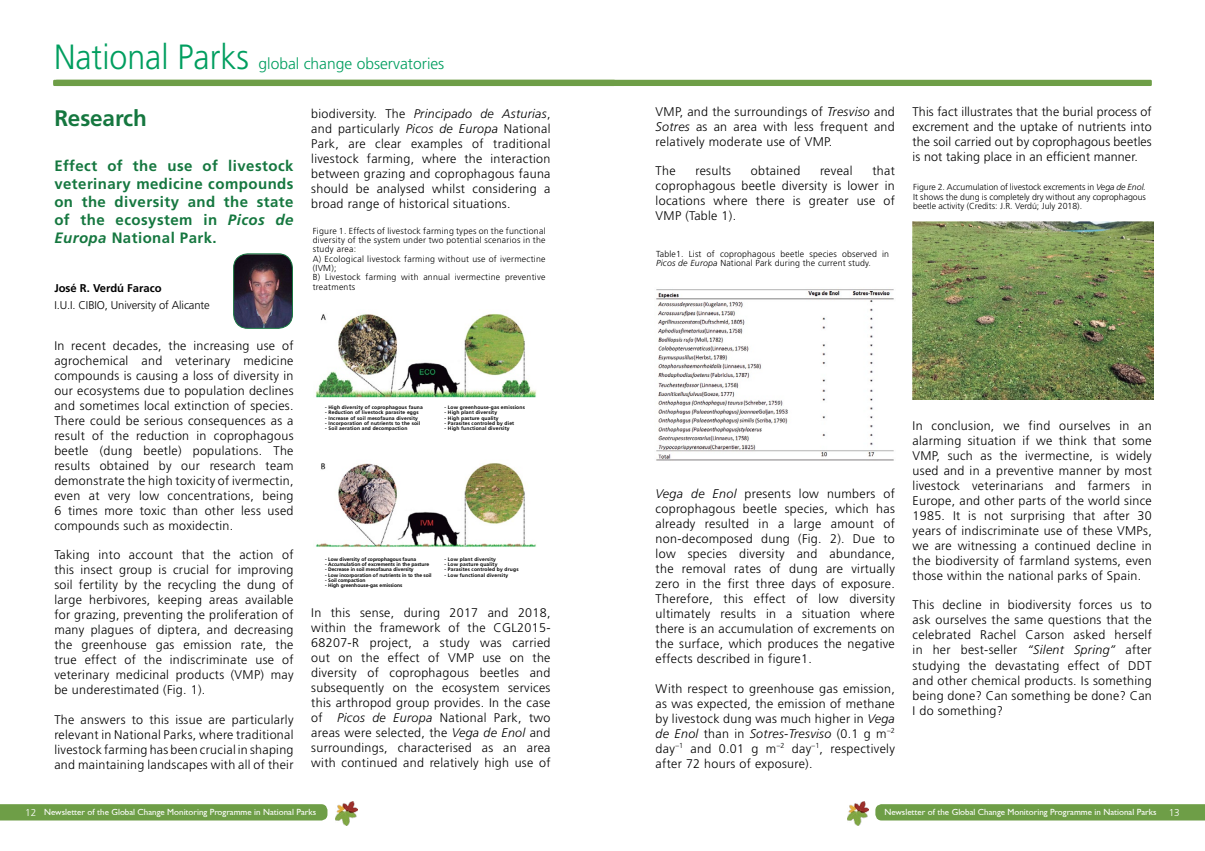
<style>
.page{position:relative;width:1205px;height:851px;background:#fff}
.page>*{position:absolute;margin:0;border:0;box-sizing:border-box;transform-origin:0 0}
.t1{font:300 35px "Frutiger LT Std";color:#009e5f;scale:.92 1}
.t2{font:700 22.5px "Frutiger LT Std";letter-spacing:-.005em;color:#15773f}
.t3{font:300 15.62px "Frutiger LT Std";color:#009e5f}
.t4{font:700 15px/18px "Frutiger LT Std";letter-spacing:.03em;color:#15773f;text-align:justify}
.t5{font:300 12.5px/15px "Frutiger LT Std";letter-spacing:.025em;color:#000;text-align:justify}
.t6{font:300 11.25px "Frutiger LT Std";letter-spacing:-.01em;color:#000}
.t7{font:700 11.25px "Frutiger LT Std";color:#000}
.t8{font:8.88px "Gill Sans";color:#fff}
.t9{font:300 8.75px/9.4px "Frutiger LT Std";letter-spacing:.03em;color:#000}
.t10{font:700 5px "Frutiger LT Std";letter-spacing:.03em;color:#000}
.t11{font:700 5px "Frutiger LT Std";color:#000}
.s1{font-style:italic}
.s2{font-family:"Frutiger LT Std";font-weight:300;font-size:10px}
</style>
<div class="page">
<div style="left:0;top:804px;width:327px;height:16px;background:#6e9e47"></div>
<div style="left:875px;top:804px;width:330px;height:16px;background:#6e9e47"></div>
<img style="left:336px;top:801px;width:21px;height:24px">
<img style="left:847px;top:801px;width:21px;height:24px">
<div style="left:53px;top:80px;width:1099px;height:6px;background:#6e9e47"></div>
<img style="left:234px;top:254px;width:58px;height:74px">
<div style="left:233px;top:253px;width:60px;height:75px;border:1px solid #15773f;border-radius:14px"></div>
<img style="left:316px;top:313px;width:220px;height:84px">
<img style="left:316px;top:463px;width:220px;height:84px">
<img style="left:656px;top:289px;width:238px;height:172px">
<img style="left:912px;top:222px;width:241px;height:177px">
<h1 class="t1" style="left:54px;top:37px;width:213px">National Parks</h1>
<p class="t3" style="left:258px;top:55px;width:187px">global change observatories</p>
<h2 class="t2" style="left:54px;top:104px;width:94px">Research</h2>
<p class="t4" style="left:54px;top:156px;width:241px">Effect of the use of livestock veterinary medicine compounds on the diversity and the state of the ecosystem in <span class="s1">Picos de Europa</span> National Park.</p>
<p class="t7" style="left:54px;top:281px;width:109px">José R. Verdú Faraco</p>
<p class="t6" style="left:54px;top:298px;width:157px">I.U.I. CIBIO, University of Alicante</p>
<p class="t5" style="left:54px;top:338px;width:241px">In recent decades, the increasing use of agrochemical and veterinary medicine compounds is causing a loss of diversity in our ecosystems due to population declines and sometimes local extinction of species.<br>There could be serious consequences as a result of the reduction in coprophagous beetle (dung beetle) populations. The results obtained by our research team demonstrate the high toxicity of ivermectin, even at very low concentrations, being 6 times more toxic than other less used compounds such as moxidectin.</p>
<p class="t5" style="left:54px;top:547px;width:241px">Taking into account that the action of this insect group is crucial for improving soil fertility by the recycling the dung of large herbivores, keeping areas available for grazing, preventing the proliferation of many plagues of diptera, and decreasing the greenhouse gas emission rate, the true effect of the indiscriminate use of veterinary medicinal products (VMP) may be underestimated (Fig. 1).</p>
<p class="t5" style="left:54px;top:711px;width:241px">The answers to this issue are particularly relevant in National Parks, where traditional livestock farming has been crucial in shaping and maintaining landscapes with all of their</p>
<p class="t5" style="left:311px;top:106px;width:241px">biodiversity. The <span class="s1">Principado de Asturias</span>, and particularly <span class="s1">Picos de Europa</span> National Park, are clear examples of traditional livestock farming, where the interaction between grazing and coprophagous fauna should be analysed whilst considering a broad range of historical situations.</p>
<p class="t9" style="left:313px;top:226px;width:234px">Figure 1. Effects of livestock farming types on the functional diversity of the system under two potential scenarios in the study area:<br>A) Ecological livestock farming without use of ivermectine (IVM);<br>B) Livestock farming with annual ivermectine preventive treatments</p>
<p class="t10" style="left:325px;top:404px;width:99px">- High diversity of coprophagous fauna</p>
<p class="t10" style="left:325px;top:409px;width:95px">- Reduction of livestock parasite eggs</p>
<p class="t10" style="left:325px;top:415px;width:94px">- Increase of soil mesofauna diversity</p>
<p class="t10" style="left:325px;top:420px;width:97px">- Incorporation of nutrients to the soil</p>
<p class="t10" style="left:325px;top:425px;width:84px">- Soil aeration and decompaction</p>
<p class="t10" style="left:444px;top:404px;width:82px">- Low greenhouse-gas emissions</p>
<p class="t10" style="left:444px;top:409px;width:54px">- High plant diversity</p>
<p class="t10" style="left:444px;top:415px;width:56px">- High pasture quality</p>
<p class="t10" style="left:444px;top:420px;width:71px">- Parasites controled by diet</p>
<p class="t10" style="left:444px;top:425px;width:67px">- High functional diversity</p>
<p class="t11" style="left:325px;top:556px;width:93px">- Low diversity of coprophagous fauna</p>
<p class="t11" style="left:325px;top:561px;width:105px">- Accumulation of excrements in the pasture</p>
<p class="t11" style="left:325px;top:566px;width:90px">- Decrease in soil mesofauna diversity</p>
<p class="t11" style="left:325px;top:572px;width:108px">- Low incorporation of nutrients in to the soil</p>
<p class="t11" style="left:325px;top:577px;width:42px">- Soil compaction</p>
<p class="t11" style="left:325px;top:582px;width:79px">- High greenhouse-gas emissions</p>
<p class="t10" style="left:444px;top:556px;width:53px">- Low plant diversity</p>
<p class="t10" style="left:444px;top:561px;width:54px">- Low pasture quality</p>
<p class="t10" style="left:444px;top:566px;width:75px">- Parasites controled by drugs</p>
<p class="t10" style="left:444px;top:572px;width:65px">- Low functional diversity</p>
<p class="t5" style="left:311px;top:605px;width:241px">In this sense, during 2017 and 2018, within the framework of the CGL2015- 68207-R project, a study was carried out on the effect of VMP use on the diversity of coprophagous beetles and subsequently on the ecosystem services this arthropod group provides. In the case of <span class="s1">Picos de Europa</span> National Park, two areas were selected, the <span class="s1">Vega de Enol</span> and surroundings, characterised as an area with continued and relatively high use of</p>
<p class="t5" style="left:656px;top:104px;width:241px">VMP, and the surroundings of <span class="s1">Tresviso</span> and <span class="s1">Sotres</span> as an area with less frequent and relatively moderate use of VMP.</p>
<p class="t5" style="left:656px;top:163px;width:22px">The</p>
<p class="t5" style="left:695px;top:163px;width:37px">results</p>
<p class="t5" style="left:751px;top:163px;width:51px">obtained</p>
<p class="t5" style="left:820px;top:163px;width:34px">reveal</p>
<p class="t5" style="left:656px;top:163px;width:241px;text-indent:217px">that coprophagous beetle diversity is lower in locations where there is greater use of VMP (Table 1).</p>
<p class="t9" style="left:656px;top:249px;width:234px">Table1. List of coprophagous beetle species observed in<br><span class="s1">Picos de Europa</span> National Park during the current study.</p>
<p class="t5" style="left:912px;top:104px;width:241px">This fact illustrates that the burial process of excrement and the uptake of nutrients into the soil carried out by coprophagous beetles is not taking place in an efficient manner.</p>
<p class="t9" style="left:913px;top:183px;width:234px;text-align:justify">Figure 2. Accumulation of livestock excrements in <span class="s1">Vega de Enol.<br></span>It shows the dung is completely dry without any coprophagous beetle activity (Credits: J.R. Verdú; July 2018).</p>
<p class="t5" style="left:656px;top:486px;width:241px"><span class="s1">Vega de Enol</span> presents low numbers of coprophagous beetle species, which has already resulted in a large amount of non-decomposed dung (Fig. 2). Due to low species diversity and abundance, the removal rates of dung are virtually zero in the first three days of exposure.<br>Therefore, this effect of low diversity ultimately results in a situation where there is an accumulation of excrements on the surface, which produces the negative effects described in figure1.</p>
<p class="t5" style="left:656px;top:680px;width:241px">With respect to greenhouse gas emission, as was expected, the emission of methane by livestock dung was much higher in <span class="s1">Vega de Enol</span> than in <span class="s1">Sotres-Tresviso</span> (0.1 g m<sup>–2 </sup>day<sup>–1</sup> and 0.01 g m<sup>–2</sup> day<sup>–1</sup>, respectively after 72 hours of exposure).</p>
<p class="t5" style="left:912px;top:418px;width:241px">In conclusion, we find ourselves in an alarming situation if we think that some VMP, such as the ivermectine, is widely used and in a preventive manner by most livestock veterinarians and farmers in Europe, and other parts of the world since 1985. It is not surprising that after 30 years of indiscriminate use of these VMPs, we are witnessing a continued decline in the biodiversity of farmland systems, even those within the national parks of Spain.</p>
<p class="t5" style="left:912px;top:597px;width:241px">This decline in biodiversity forces us to ask ourselves the same questions that the celebrated Rachel Carson asked herself in her best-seller <span class="s1">“Silent Spring”</span> after studying the devastating effect of DDT and other chemical products. Is something being done? Can something be done? Can I do something?</p>
<p class="t8" style="left:25px;top:806px;width:292px"><span class="s2">12</span> Newsletter of the Global Change Monitoring Programme in National Parks</p>
<p class="t8" style="left:884px;top:806px;width:297px">Newsletter of the Global Change Monitoring Programme in National Parks <span class="s2">13</span></p>
</div>
